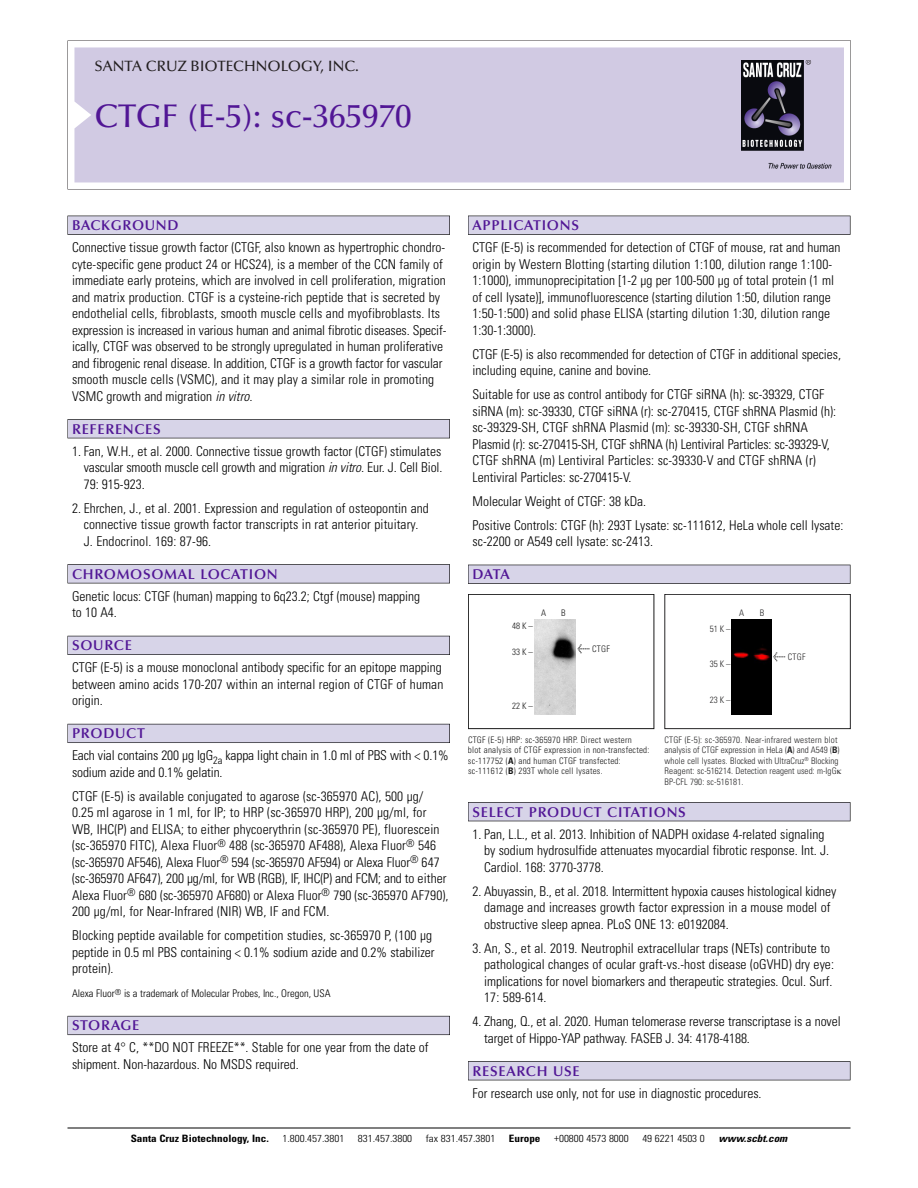
<style>
.page{position:relative;width:918px;height:1188px;background:#fff}
.page>*{position:absolute;margin:0;border:0;box-sizing:border-box;transform-origin:0 0}
.t1{font:500 33px "Optima";color:#511695}
.t2{font:500 15px "Optima";color:#231f20}
.t3{font:600 14.25px "Optima";letter-spacing:.05em;color:#511695}
.t4{font:300 condensed 13.5px/16.5px "Univers";color:#000}
.t5{font:300 condensed 10.5px "Univers";color:#000}
.t6{font:300 condensed 10.2px "Univers";color:#000;scale:1.1 1}
.t7{font:700 condensed 10.2px "Univers";color:#000;scale:1.1 1}
.t8{font:italic 700 condensed 10.2px "Univers";color:#000;scale:1.1 1}
.t9{font:300 condensed 9px/10.5px "Univers";letter-spacing:.005em;color:#272627}
.t10{font:300 condensed 9px/10.5px "Univers";letter-spacing:.025em;color:#191919}
.s1{font-style:italic}
.s2{font-family:"Meta Plus";font-weight:400;font-stretch:normal;font-size:10.5px}
.s3{font-weight:700}
</style>
<div class="page">
<svg style="left:68px;top:40px;width:783px;height:149px"></svg>
<div style="left:74px;top:47px;width:770px;height:135px;background:#d1cae3"></div>
<img style="left:741px;top:60px;width:90px;height:108px">
<div style="left:68px;top:216px;width:382px;height:19px;background:#535256"></div>
<div style="left:68px;top:216px;width:381px;height:18px;background:#d7d4e8"></div>
<div style="left:68px;top:419px;width:382px;height:19px;background:#515155"></div>
<div style="left:68px;top:420px;width:381px;height:18px;background:#d7d4e8"></div>
<div style="left:68px;top:564px;width:382px;height:19px;background:#545357"></div>
<div style="left:68px;top:565px;width:381px;height:18px;background:#d7d4e8"></div>
<div style="left:68px;top:636px;width:382px;height:19px;background:#535259"></div>
<div style="left:68px;top:636px;width:381px;height:18px;background:#d7d4e8"></div>
<div style="left:68px;top:724px;width:382px;height:19px;background:#595860"></div>
<div style="left:68px;top:724px;width:381px;height:18px;background:#d7d4e8"></div>
<div style="left:68px;top:1016px;width:382px;height:19px;background:#64626c"></div>
<div style="left:68px;top:1016px;width:381px;height:18px;background:#d7d4e8"></div>
<div style="left:468px;top:216px;width:382px;height:19px;background:#535256"></div>
<div style="left:468px;top:216px;width:382px;height:18px;background:#d7d4e8"></div>
<div style="left:468px;top:565px;width:382px;height:19px;background:#525156"></div>
<div style="left:468px;top:565px;width:382px;height:18px;background:#d7d4e8"></div>
<div style="left:468px;top:802px;width:382px;height:19px;background:#515056"></div>
<div style="left:468px;top:803px;width:382px;height:18px;background:#d7d4e8"></div>
<div style="left:468px;top:1061px;width:382px;height:19px;background:#515155"></div>
<div style="left:468px;top:1062px;width:382px;height:18px;background:#d7d4e8"></div>
<hr style="left:68px;top:1128px;width:782px;height:1px;background:#000">
<div style="left:664px;top:594px;width:187px;height:135px;border:1px solid #272627"></div>
<div style="left:732px;top:619px;width:39px;height:96px;background:#000"></div>
<div style="left:468px;top:594px;width:186px;height:135px;border:1px solid #191919"></div>
<img style="left:534px;top:619px;width:41px;height:95px">
<p class="t2" style="left:94px;top:60px;width:266px">SANTA CRUZ BIOTECHNOLOGY, INC.</p>
<p class="t1" style="left:94px;top:102px;width:319px">CTGF (E-5): sc-365970</p>
<p class="t3" style="left:72px;top:219px;width:108px">BACKGROUND</p>
<p class="t4" style="left:72px;top:240px;width:376px">Connective tissue growth factor (CTGF, also known as hypertrophic chondro&shy;cyte-specific gene product 24 or HCS24), is a member of the CCN family of immediate early proteins, which are involved in cell proliferation, migration and matrix production. CTGF is a cysteine-rich peptide that is secreted by endothelial cells, fibroblasts, smooth muscle cells and myofibroblasts. Its expression is increased in various human and animal fibrotic diseases. Specif&shy;ically, CTGF was observed to be strongly upregulated in human proliferative and fibrogenic renal disease. In addition, CTGF is a growth factor for vascular smooth muscle cells (VSMC), and it may play a similar role in promoting VSMC growth and migration <span class="s1">in vitro.</span></p>
<p class="t3" style="left:72px;top:423px;width:90px">REFERENCES</p>
<p class="t4" style="left:84px;top:444px;width:360px;text-align:justify;text-indent:-12px">1. Fan, W.H., et al. 2000. Connective tissue growth factor (CTGF) stimulates vascular smooth muscle cell growth and migration <span class="s1">in vitro.</span>Eur. J. Cell Biol.<br>79: 915-923.</p>
<p class="t4" style="left:84px;top:501px;width:347px;text-indent:-12px">2. Ehrchen, J., et al. 2001. Expression and regulation of osteopontin and connective tissue growth factor transcripts in rat anterior pituitary.<br>J. Endocrinol. 169: 87-96.</p>
<p class="t3" style="left:72px;top:568px;width:207px">CHROMOSOMAL LOCATION</p>
<p class="t4" style="left:72px;top:589px;width:350px">Genetic locus: CTGF (human) mapping to 6q23.2; Ctgf (mouse) mapping to 10 A4.</p>
<p class="t3" style="left:72px;top:639px;width:61px">SOURCE</p>
<p class="t4" style="left:72px;top:661px;width:373px;text-align:justify">CTGF (E-5) is a mouse monoclonal antibody specific for an epitope mapping between amino acids 170-207 within an internal region of CTGF of human origin.</p>
<p class="t3" style="left:72px;top:727px;width:74px">PRODUCT</p>
<p class="t4" style="left:72px;top:749px;width:378px">Each vial contains 200 µg IgG<sub>2a</sub> kappa light chain in 1.0 ml of PBS with &lt; 0.1% sodium azide and 0.1% gelatin.</p>
<p class="t4" style="left:72px;top:789px;width:378px">CTGF (E-5) is available conjugated to agarose (sc-365970 AC), 500 µg/<br>0.25 ml agarose in 1 ml, for IP; to HRP (sc-365970 HRP), 200 µg/ml, for WB, IHC(P) and ELISA; to either phycoerythrin (sc-365970 PE), fluorescein (sc-365970 FITC), Alexa Fluor<sup>®</sup> 488 (sc-365970 AF488), Alexa Fluor<sup>®</sup> 546 (sc-365970 AF546), Alexa Fluor<sup>®</sup> 594 (sc-365970 AF594) or Alexa Fluor<sup>®</sup> 647 (sc-365970 AF647), 200 µg/ml, for WB (RGB), IF, IHC(P) and FCM; and to either Alexa Fluor<sup>®</sup> 680 (sc-365970 AF680) or Alexa Fluor<sup>®</sup> 790 (sc-365970 AF790), 200 µg/ml, for Near-Infrared (NIR) WB, IF and FCM.</p>
<p class="t4" style="left:72px;top:929px;width:364px">Blocking peptide available for competition studies, sc-365970 P, (100 µg peptide in 0.5 ml PBS containing &lt; 0.1% sodium azide and 0.2% stabilizer protein).</p>
<p class="t5" style="left:72px;top:990px;width:260px">Alexa Fluor<sup>®</sup> is a trademark of Molecular Probes, Inc., Oregon, USA</p>
<p class="t3" style="left:72px;top:1020px;width:69px">STORAGE</p>
<p class="t4" style="left:72px;top:1041px;width:358px">Store at 4° C, **DO NOT FREEZE**. Stable for one year from the date of shipment. Non-hazardous. No MSDS required.</p>
<p class="t3" style="left:473px;top:219px;width:108px">APPLICATIONS</p>
<p class="t4" style="left:473px;top:240px;width:369px">CTGF (E-5) is recommended for detection of CTGF of mouse, rat and human origin by Western Blotting (starting dilution 1:100, dilution range 1:100- 1:1000), immunoprecipitation [1-2 µg per 100-500 µg of total protein (1 ml of cell lysate)], immunofluorescence (starting dilution 1:50, dilution range 1:50-1:500) and solid phase ELISA (starting dilution 1:30, dilution range 1:30-1:3000).</p>
<p class="t4" style="left:473px;top:347px;width:370px">CTGF (E-5) is also recommended for detection of CTGF in additional species, including equine, canine and bovine.</p>
<p class="t4" style="left:473px;top:387px;width:365px">Suitable for use as control antibody for CTGF siRNA (h): sc-39329, CTGF siRNA (m): sc-39330, CTGF siRNA (r): sc-270415, CTGF shRNA Plasmid (h): sc-39329-SH, CTGF shRNA Plasmid (m): sc-39330-SH, CTGF shRNA Plasmid (r): sc-270415-SH, CTGF shRNA (h) Lentiviral Particles: sc-39329-V, CTGF shRNA (m) Lentiviral Particles: sc-39330-V and CTGF shRNA (r)<br>Lentiviral Particles: sc-270415-V.</p>
<p class="t4" style="left:473px;top:494px;width:175px">Molecular Weight of CTGF: 38 kDa.</p>
<p class="t4" style="left:473px;top:518px;width:372px">Positive Controls: CTGF (h): 293T Lysate: sc-111612, HeLa whole cell lysate: sc-2200 or A549 cell lysate: sc-2413.</p>
<p class="t3" style="left:473px;top:568px;width:39px">DATA</p>
<p class="t10" style="left:512px;top:622px;width:22px">48K–</p>
<p class="t10" style="left:512px;top:648px;width:22px">33K–</p>
<p class="t10" style="left:541px;top:608px;width:7px">A</p>
<p class="t10" style="left:561px;top:608px;width:6px">B</p>
<p class="t10" style="left:578px;top:645px;width:34px"><span class="s2">&lt;</span> CTGF</p>
<p class="t10" style="left:512px;top:702px;width:22px">22K–</p>
<p class="t10" style="left:468px;top:735px;width:183px">CTGF (E-5) HRP: sc-365970 HRP. Direct western<br>blot analysis of CTGF expression in non-transfected: sc-117752 (<span class="s3">A</span>) and human CTGF transfected: sc-111612 (<span class="s3">B</span>) 293T whole cell lysates.</p>
<p class="t9" style="left:710px;top:625px;width:22px">51K–</p>
<p class="t9" style="left:710px;top:660px;width:22px">35K–</p>
<p class="t9" style="left:710px;top:696px;width:22px">23K–</p>
<p class="t9" style="left:739px;top:609px;width:7px">A</p>
<p class="t9" style="left:760px;top:609px;width:6px">B</p>
<p class="t9" style="left:773px;top:652px;width:34px"><span class="s2">&lt;</span> CTGF</p>
<p class="t9" style="left:664px;top:735px;width:177px">CTGF (E-5): sc-365970. Near-infrared western blot analysis of CTGF expression in HeLa (<span class="s3">A</span>) and A549 (<span class="s3">B</span>) whole cell lysates. Blocked with UltraCruz<sup>®</sup> Blocking Reagent: sc-516214. Detection reagent used: m-IgG BP-CFL 790: sc-516181.</p>
<p class="t3" style="left:473px;top:806px;width:215px">SELECT PRODUCT CITATIONS</p>
<p class="t4" style="left:484px;top:827px;width:346px;text-indent:-12px">1. Pan, L.L., et al. 2013. Inhibition of NADPH oxidase 4-related signaling by sodium hydrosulfide attenuates myocardial fibrotic response. Int. J.<br>Cardiol. 168: 3770-3778.</p>
<p class="t4" style="left:484px;top:884px;width:354px;text-indent:-12px">2. Abuyassin, B., et al. 2018. Intermittent hypoxia causes histological kidney damage and increases growth factor expression in a mouse model of obstructive sleep apnea. PLoS ONE 13: e0192084.</p>
<p class="t4" style="left:484px;top:941px;width:351px;text-indent:-12px">3. An, S., et al. 2019. Neutrophil extracellular traps (NETs) contribute to pathological changes of ocular graft-vs.-host disease (oGVHD) dry eye: implications for novel biomarkers and therapeutic strategies. Ocul. Surf.<br>17: 589-614.</p>
<p class="t4" style="left:484px;top:1014px;width:358px;text-indent:-12px">4. Zhang, Q., et al. 2020. Human telomerase reverse transcriptase is a novel target of Hippo-YAP pathway. FASEB J. 34: 4178-4188.</p>
<p class="t3" style="left:473px;top:1065px;width:109px">RESEARCH USE</p>
<p class="t4" style="left:473px;top:1086px;width:291px">For research use only, not for use in diagnostic procedures.</p>
<p class="t7" style="left:131px;top:1135px;width:127px">Santa Cruz Biotechnology, Inc.</p>
<p class="t6" style="left:282px;top:1135px;width:58px">1.800.457.3801</p>
<p class="t6" style="left:358px;top:1135px;width:51px">831.457.3800</p>
<p class="t6" style="left:426px;top:1135px;width:65px">fax 831.457.3801</p>
<p class="t7" style="left:509px;top:1135px;width:30px">Europe</p>
<p class="t6" style="left:554px;top:1135px;width:69px">+00800 4573 8000</p>
<p class="t6" style="left:642px;top:1135px;width:58px">49 6221 4503 0</p>
<p class="t8" style="left:719px;top:1135px;width:66px">www.scbt.com</p>
</div>
